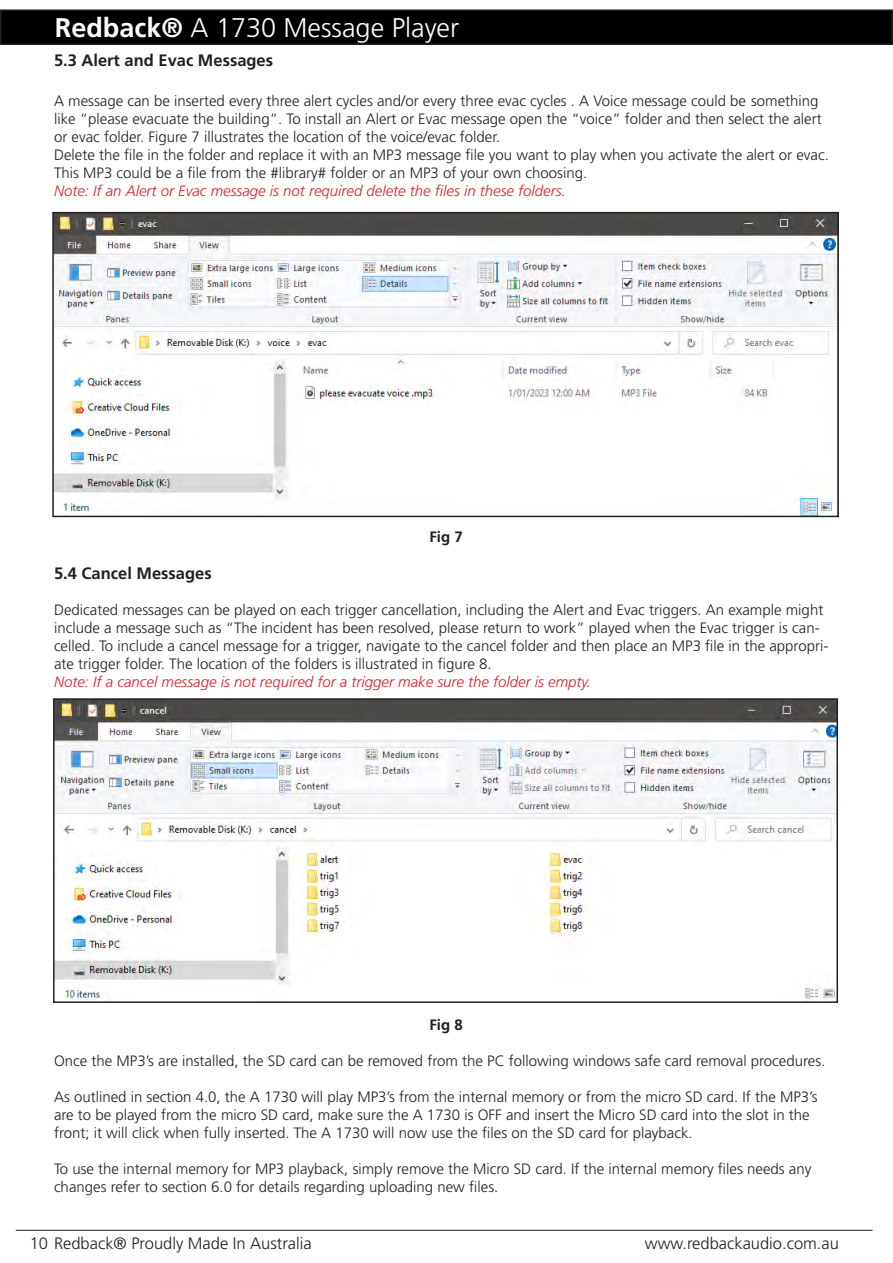
<style>
.page{position:relative;width:893px;height:1263px;background:#fff}
.page>*{position:absolute;margin:0;border:0;box-sizing:border-box;transform-origin:0 0}
.t1{font:300 27px "Frutiger LT Std";color:#fff}
.t2{font:300 16.5px "Frutiger LT Std";color:#231f20}
.Level_2{font:700 16.5px "Frutiger LT Std";color:#231f20}
.Level_1{font:300 15px/18px "Frutiger LT Std";color:#231f20}
.Level_1-2{font:italic 300 15px "Frutiger LT Std";color:#d1232a}
.Level_1-3{font:700 15px "Frutiger LT Std";color:#231f20}
.s1{font-weight:700}
</style>
<div class="page">
<hr style="left:16px;top:1230px;width:857px;height:1px;background:#231f20">
<div style="left:1px;top:10px;width:891px;height:34px;background:#000"></div>
<div style="left:0;top:9px;width:893px;height:36px;border:2px solid #231f20"></div>
<img style="left:56px;top:701px;width:779px;height:299px">
<div style="left:53px;top:698px;width:785px;height:305px;border:2px solid #231f20"></div>
<img style="left:55px;top:215px;width:781px;height:299px">
<div style="left:52px;top:212px;width:787px;height:305px;border:2px solid #231f20"></div>
<h1 class="t1" style="left:55px;top:12px;width:406px"><span class="s1">Redback®</span> A 1730 Message Player</h1>
<p class="Level_2" style="left:54px;top:51px;width:221px">5.3 Alert and Evac Messages</p>
<p class="Level_1" style="left:54px;top:92px;width:769px">A message can be inserted every three alert cycles and/or every three evac cycles . A Voice message could be something like “please evacuate the building”. To install an Alert or Evac message open the “voice” folder and then select the alert or evac folder. Figure 7 illustrates the location of the voice/evac folder.</p>
<p class="Level_1" style="left:54px;top:146px;width:776px">Delete the file in the folder and replace it with an MP3 message file you want to play when you activate the alert or evac.<br>This MP3 could be a file from the #library# folder or an MP3 of your own choosing.</p>
<p class="Level_1-2" style="left:54px;top:182px;width:513px">Note: If an Alert or Evac message is not required delete the files in these folders.</p>
<p class="Level_1-3" style="left:429px;top:528px;width:35px">Fig 7</p>
<p class="Level_2" style="left:54px;top:564px;width:159px">5.4 Cancel Messages</p>
<p class="Level_1" style="left:54px;top:601px;width:776px">Dedicated messages can be played on each trigger cancellation, including the Alert and Evac triggers. An example might include a message such as “The incident has been resolved, please return to work” played when the Evac trigger is can&shy;celled. To include a cancel message for a trigger, navigate to the cancel folder and then place an MP3 file in the appropri&shy;ate trigger folder. The location of the folders is illustrated in figure 8.</p>
<p class="Level_1-2" style="left:54px;top:674px;width:538px">Note: If a cancel message is not required for a trigger make sure the folder is empty.</p>
<p class="Level_1-3" style="left:429px;top:1015px;width:35px">Fig 8</p>
<p class="Level_1" style="left:54px;top:1051px;width:773px">Once the MP3’s are installed, the SD card can be removed from the PC following windows safe card removal procedures.</p>
<p class="Level_1" style="left:54px;top:1087px;width:765px">As outlined in section 4.0, the A 1730 will play MP3’s from the internal memory or from the micro SD card. If the MP3’s are to be played from the micro SD card, make sure the A 1730 is OFF and insert the Micro SD card into the slot in the front; it will click when fully inserted. The A 1730 will now use the files on the SD card for playback.</p>
<p class="Level_1" style="left:54px;top:1159px;width:759px">To use the internal memory for MP3 playback, simply remove the Micro SD card. If the internal memory files needs any changes refer to section 6.0 for details regarding uploading new files.</p>
<p class="t2" style="left:30px;top:1234px;width:283px">10 Redback® Proudly Made In Australia</p>
<p class="t2" style="left:645px;top:1234px;width:196px">www.redbackaudio.com.au</p>
</div>
